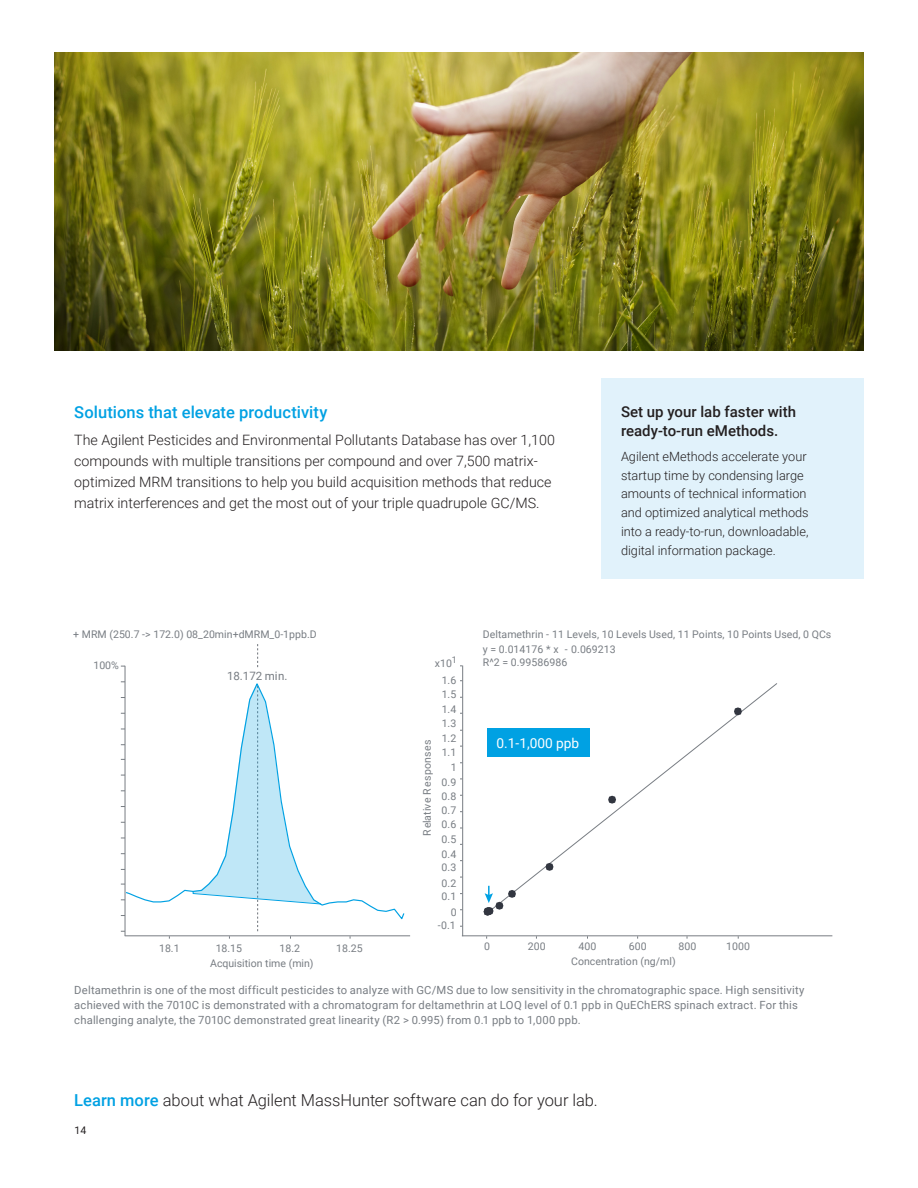
<style>
.page{position:relative;width:918px;height:1188px;background:#fff}
.page>*{position:absolute;margin:0;border:0;box-sizing:border-box;transform-origin:0 0}
.BROCHURE_subhead_blu{font:300 16.5px "Roboto";letter-spacing:-.005em;color:#231f20}
.BROCHURE_subhead_blu-2{font:500 16.5px "Roboto";letter-spacing:.005em;color:#00a1e3}
.BROCHURE_callout_sub{font:500 15px/19.5px "Roboto";color:#231f20}
.BROCHURE_text_black{font:300 14.25px/21px "Roboto";color:#231f20}
.t1{font:13.65px "Roboto";color:#fff}
.BROCHURE_callout_tex{font:300 12.75px/18.8px "Roboto";color:#231f20}
.t2{font:11.55px "Roboto";letter-spacing:-.01em;color:#787d83}
.BROCHURE_caption_gra{font:11.25px/15px "Roboto";letter-spacing:.02em;color:#787d83}
.t3{font:10.5px/14.5px "Roboto";letter-spacing:.005em;color:#787d83}
.t4{font:10.5px "Roboto";letter-spacing:.03em;color:#787d83}
.t5{font:10.5px "Roboto";color:#231f20}
.t6{font:9.15px "Roboto";color:#787d83}
.s1{font-weight:500;color:#00a1e3}
</style>
<div class="page">
<svg style="left:488px;top:683px;width:290px;height:208px"></svg>
<div style="left:487px;top:729px;width:103px;height:28px;background:#00a1e3"></div>
<hr style="left:125px;top:666px;width:1px;height:270px;background:#787d83">
<svg style="left:125px;top:681px;width:280px;height:240px"></svg>
<svg style="left:546px;top:863px;width:7px;height:8px"></svg>
<svg style="left:608px;top:796px;width:8px;height:8px"></svg>
<svg style="left:734px;top:707px;width:8px;height:8px"></svg>
<svg style="left:484px;top:886px;width:32px;height:30px"></svg>
<hr style="left:462px;top:666px;width:1px;height:270px;background:#787d83">
<svg style="left:192px;top:644px;width:130px;height:295px"></svg>
<hr style="left:462px;top:935px;width:370px;height:1px;background:#787d83">
<hr style="left:125px;top:935px;width:285px;height:1px;background:#787d83">
<img style="left:54px;top:53px;width:810px;height:298px">
<div style="left:601px;top:378px;width:263px;height:201px;background:#e1f2fb"></div>
<p class="BROCHURE_subhead_blu-2" style="left:74px;top:400px;width:255px">Solutions that elevate productivity</p>
<p class="BROCHURE_text_black" style="left:74px;top:429px;width:482px">The Agilent Pesticides and Environmental Pollutants Database has over 1,100 compounds with multiple transitions per compound and over 7,500 matrix&shy;optimized MRM transitions to help you build acquisition methods that reduce matrix interferences and get the most out of your triple quadrupole GC/MS.</p>
<p class="BROCHURE_callout_sub" style="left:621px;top:401px;width:177px">Set up your lab faster with ready-to-run eMethods.</p>
<p class="BROCHURE_callout_tex" style="left:621px;top:447px;width:189px">Agilent eMethods accelerate your startup time by condensing large amounts of technical information and optimized analytical methods into a ready-to-run, downloadable, digital information package.</p>
<p class="t3" style="left:73px;top:627px;width:245px">+ MRM (250.7 -&gt; 172.0) 08_20min+dMRM_0-1ppb.D</p>
<p class="t3" style="left:93px;top:658px;width:27px">100%</p>
<p class="t6" style="left:452px;top:654px;width:7px">1</p>
<p class="t3" style="left:435px;top:656px;width:19px">x10</p>
<p class="t3" style="left:483px;top:627px;width:350px">Deltamethrin - 11 Levels, 10 Levels Used, 11 Points, 10 Points Used, 0 QCs y = 0.014176 * x - 0.069213</p>
<p class="t3" style="left:483px;top:655px;width:86px">R^2 = 0.99586986</p>
<p class="t2" style="left:227px;top:668px;width:62px">18.172 min.</p>
<p class="t3" style="left:442px;top:673px;width:16px">1.6</p>
<p class="t3" style="left:442px;top:687px;width:16px">1.5</p>
<p class="t3" style="left:442px;top:702px;width:16px">1.4</p>
<p class="t3" style="left:442px;top:716px;width:16px">1.3</p>
<p class="t4" style="left:420px;top:836px;width:98px;rotate:-90deg">Relative Responses</p>
<p class="t3" style="left:442px;top:730px;width:16px">1.2</p>
<p class="t3" style="left:442px;top:744px;width:16px">1.1</p>
<p class="t3" style="left:451px;top:759px;width:7px">1</p>
<p class="t3" style="left:442px;top:774px;width:16px">0.9</p>
<p class="t3" style="left:442px;top:788px;width:16px">0.8</p>
<p class="t3" style="left:442px;top:803px;width:16px">0.7</p>
<p class="t3" style="left:442px;top:817px;width:16px">0.6</p>
<p class="t3" style="left:442px;top:832px;width:16px">0.5</p>
<p class="t1" style="left:497px;top:733px;width:84px">0.1-1,000 ppb</p>
<p class="t3" style="left:442px;top:846px;width:16px">0.4</p>
<p class="t3" style="left:442px;top:860px;width:16px">0.3</p>
<p class="t3" style="left:442px;top:875px;width:16px">0.2</p>
<p class="t3" style="left:442px;top:889px;width:16px">0.1</p>
<p class="t3" style="left:451px;top:904px;width:7px">0</p>
<p class="t3" style="left:438px;top:918px;width:20px">-0.1</p>
<p class="t3" style="left:159px;top:940px;width:22px">18.1</p>
<p class="t3" style="left:216px;top:940px;width:28px">18.15</p>
<p class="t3" style="left:280px;top:940px;width:22px">18.2</p>
<p class="t3" style="left:336px;top:940px;width:28px">18.25</p>
<p class="t3" style="left:484px;top:938px;width:7px">0</p>
<p class="t3" style="left:528px;top:938px;width:19px">200</p>
<p class="t3" style="left:579px;top:938px;width:19px">400</p>
<p class="t3" style="left:629px;top:938px;width:19px">600</p>
<p class="t3" style="left:678px;top:938px;width:19px">800</p>
<p class="t3" style="left:726px;top:938px;width:25px">1000</p>
<p class="t3" style="left:210px;top:956px;width:105px">Acquisition time (min)</p>
<p class="t3" style="left:571px;top:953px;width:106px">Concentration (ng/ml)</p>
<p class="BROCHURE_caption_gra" style="left:74px;top:982px;width:732px">Deltamethrin is one of the most difficult pesticides to analyze with GC/MS due to low sensitivity in the chromatographic space. High sensitivity achieved with the 7010C is demonstrated with a chromatogram for deltamethrin at LOQ level of 0.1 ppb in QuEChERS spinach extract. For this challenging analyte, the 7010C demonstrated great linearity (R2 &gt; 0.995) from 0.1 ppb to 1,000 ppb.</p>
<p class="BROCHURE_subhead_blu" style="left:74px;top:1088px;width:525px"><span class="s1">Learn more</span> about what Agilent MassHunter software can do for your lab.</p>
<p class="t5" style="left:75px;top:1123px;width:13px">14</p>
</div>
